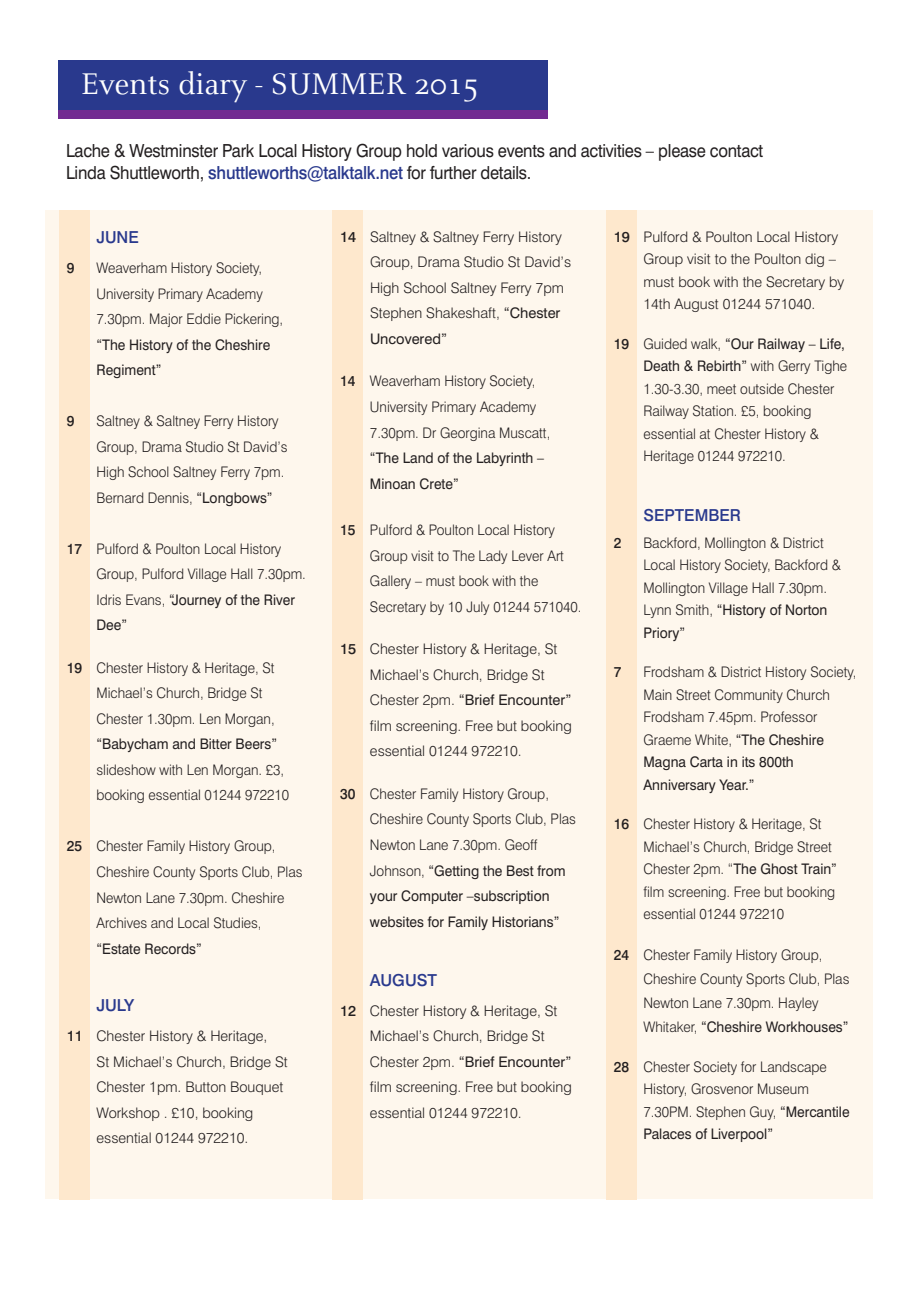
<style>
.page{position:relative;width:919px;height:1289px;background:#fff}
.page>*{position:absolute;margin:0;border:0;box-sizing:border-box;transform-origin:0 0}
.t1{font:33px "Celeste";color:#fff}
.t2{font:18px/21.8px "Swiss 721 BT";letter-spacing:-.015em;color:#231f20;scale:.92 1}
.t3{font:500 16.5px "Swiss 721 BT";color:#29398d}
.t4{font:300 14.55px/25.5px "Swiss 721 BT";color:#231f20;scale:.95 1}
.t5{font:300 14.55px/25.5px "Swiss 721 BT";color:#231f20}
.t6{font:14.55px/25.5px "Swiss 721 BT";color:#231f20;scale:.95 1}
.t7{font:500 14.55px "Swiss 721 BT";color:#231f20;scale:.95 1}
.s1{font-weight:500;color:#29398d}
.s2{font-weight:400}
.s3{font-weight:500}
</style>
<div class="page">
<div style="left:45px;top:195px;width:827px;height:1004px;background:#fef7ed"></div>
<div style="left:332px;top:195px;width:30px;height:1004px;background:#fee8cd"></div>
<div style="left:606px;top:195px;width:31px;height:1004px;background:#fee8cd"></div>
<div style="left:59px;top:195px;width:30px;height:1004px;background:#fee8cd"></div>
<div style="left:58px;top:69px;width:489px;height:50px;background:#722b91"></div>
<div style="left:58px;top:60px;width:490px;height:50px;background:#29398d"></div>
<div style="left:28px;top:134px;width:861px;height:76px;background:#fff"></div>
<h1 class="t1" style="left:81px;top:63px;width:399px">Events diary - SUMMER 2015</h1>
<p class="t2" style="left:66px;top:142px;width:759px">Lache &amp; Westminster Park Local History Group hold various events and activities – please contact<br>Linda Shuttleworth, <span class="s1">shuttleworths@talktalk.net</span> for further details.</p>
<p class="t3" style="left:96px;top:231px;width:44px">JUNE</p>
<p class="t7" style="left:67px;top:262px;width:10px">9</p>
<p class="t4" style="left:96px;top:256px;width:198px">Weaverham History Society,<br>University Primary Academy<br>7.30pm. Major Eddie Pickering,</p>
<p class="t6" style="left:96px;top:333px;width:184px">“The History of the Cheshire<br>Regiment”</p>
<p class="t7" style="left:67px;top:415px;width:10px">9</p>
<p class="t4" style="left:96px;top:409px;width:203px">Saltney &amp; Saltney Ferry History<br>Group, Drama Studio St David’s<br>High School Saltney Ferry 7pm.<br>Bernard Dennis, <span class="s2">“Longbows”</span></p>
<p class="t4" style="left:96px;top:537px;width:222px;text-indent:-30px"><span class="s3">17</span> Pulford &amp; Poulton Local History<br>Group, Pulford Village Hall 7.30pm.<br>Idris Evans, <span class="s2">“Journey of the River<br>Dee”</span></p>
<p class="t4" style="left:96px;top:656px;width:189px;text-indent:-30px"><span class="s3">19</span> Chester History &amp; Heritage, St<br>Michael’s Church, Bridge St<br>Chester 1.30pm. Len Morgan,</p>
<p class="t6" style="left:96px;top:733px;width:191px">“Babycham and Bitter Beers”</p>
<p class="t4" style="left:96px;top:758px;width:204px">slideshow with Len Morgan. £3, booking essential 01244 972210</p>
<p class="t4" style="left:96px;top:835px;width:218px;text-indent:-30px"><span class="s3">25</span> Chester Family History Group,<br>Cheshire County Sports Club, Plas<br>Newton Lane 7.30pm. Cheshire<br>Archives and Local Studies,</p>
<p class="t6" style="left:96px;top:937px;width:112px">“Estate Records”</p>
<p class="t3" style="left:96px;top:999px;width:39px">JULY</p>
<p class="t5" style="left:96px;top:1024px;width:193px;text-indent:-30px"><span class="s3">11</span> Chester History &amp; Heritage,<br>St Michael’s Church, Bridge St<br>Chester 1pm. Button Bouquet<br>Workshop . £10, booking essential 01244 972210.</p>
<p class="t5" style="left:370px;top:225px;width:203px;text-indent:-30px"><span class="s3">14</span> Saltney &amp; Saltney Ferry History<br>Group, Drama Studio St David’s<br>High School Saltney Ferry 7pm<br>Stephen Shakeshaft, <span class="s2">“Chester<br>Uncovered”</span></p>
<p class="t4" style="left:370px;top:370px;width:191px;text-indent:-30px"><span class="s3">14</span> Weaverham History Society,<br>University Primary Academy<br>7.30pm. Dr Georgina Muscatt,</p>
<p class="t6" style="left:370px;top:446px;width:185px">“The Land of the Labyrinth –<br>Minoan Crete”</p>
<p class="t4" style="left:370px;top:519px;width:224px;text-indent:-30px"><span class="s3">15</span> Pulford &amp; Poulton Local History<br>Group visit to The Lady Lever Art<br>Gallery – must book with the<br>Secretary by 10 July 01244 571040.</p>
<p class="t5" style="left:370px;top:638px;width:203px;text-indent:-30px"><span class="s3">15</span> Chester History &amp; Heritage, St<br>Michael’s Church, Bridge St<br>Chester 2pm. <span class="s2">“Brief Encounter” </span>film screening. Free but booking essential 01244 972210.</p>
<p class="t4" style="left:370px;top:782px;width:218px;text-indent:-30px"><span class="s3">30</span> Chester Family History Group,<br>Cheshire County Sports Club, Plas<br>Newton Lane 7.30pm. Geoff<br>Johnson, <span class="s2">“Getting the Best from your Computer –subscription websites for Family Historians”</span></p>
<p class="t3" style="left:370px;top:974px;width:69px">AUGUST</p>
<p class="t5" style="left:370px;top:999px;width:203px;text-indent:-30px"><span class="s3">12</span> Chester History &amp; Heritage, St<br>Michael’s Church, Bridge St<br>Chester 2pm. <span class="s2">“Brief Encounter” </span>film screening. Free but booking essential 01244 972210.</p>
<p class="t5" style="left:643px;top:227px;width:202px;line-height:22.5px;text-indent:-30px"><span class="s3">19</span> Pulford &amp; Poulton Local History<br>Group visit to the Poulton dig – must book with the Secretary by<br>14th August 01244 571040.</p>
<p class="t4" style="left:643px;top:334px;width:216px;line-height:22.5px;text-indent:-30px"><span class="s3">19</span> Guided walk, <span class="s2">“Our Railway – Life,<br>Death &amp; Rebirth”</span> with Gerry Tighe<br>1.30-3.30, meet outside Chester<br>Railway Station. £5, booking essential at Chester History &amp;<br>Heritage 01244 972210.</p>
<p class="t3" style="left:643px;top:509px;width:99px">SEPTEMBER</p>
<p class="t7" style="left:613px;top:537px;width:10px">2</p>
<p class="t4" style="left:643px;top:532px;width:209px;line-height:22.5px">Backford, Mollington &amp; District<br>Local History Society, Backford &amp;<br>Mollington Village Hall 7.30pm.<br>Lynn Smith, <span class="s2">“History of Norton<br>Priory”</span></p>
<p class="t7" style="left:613px;top:666px;width:10px">7</p>
<p class="t4" style="left:643px;top:662px;width:226px;line-height:22.5px">Frodsham &amp; District History Society,<br>Main Street Community Church<br>Frodsham 7.45pm. Professor<br>Graeme White, <span class="s2">“The Cheshire<br>Magna Carta in its 800th<br>Anniversary Year.”</span></p>
<p class="t4" style="left:643px;top:814px;width:205px;line-height:22.5px;text-indent:-30px"><span class="s3">16</span> Chester History &amp; Heritage, St<br>Michael’s Church, Bridge Street<br>Chester 2pm. “<span class="s2">The Ghost Train” </span>film screening. Free but booking essential 01244 972210</p>
<p class="t4" style="left:643px;top:944px;width:218px;line-height:24px;text-indent:-30px"><span class="s3">24</span> Chester Family History Group,<br>Cheshire County Sports Club, Plas<br>Newton Lane 7.30pm. Hayley<br>Whitaker, <span class="s2">“Cheshire Workhouses”</span></p>
<p class="t4" style="left:643px;top:1056px;width:218px;line-height:22.5px;text-indent:-30px"><span class="s3">28</span> Chester Society for Landscape<br>History, Grosvenor Museum<br>7.30PM. Stephen Guy, <span class="s2">“Mercantile<br>Palaces of Liverpool”</span></p>
</div>
